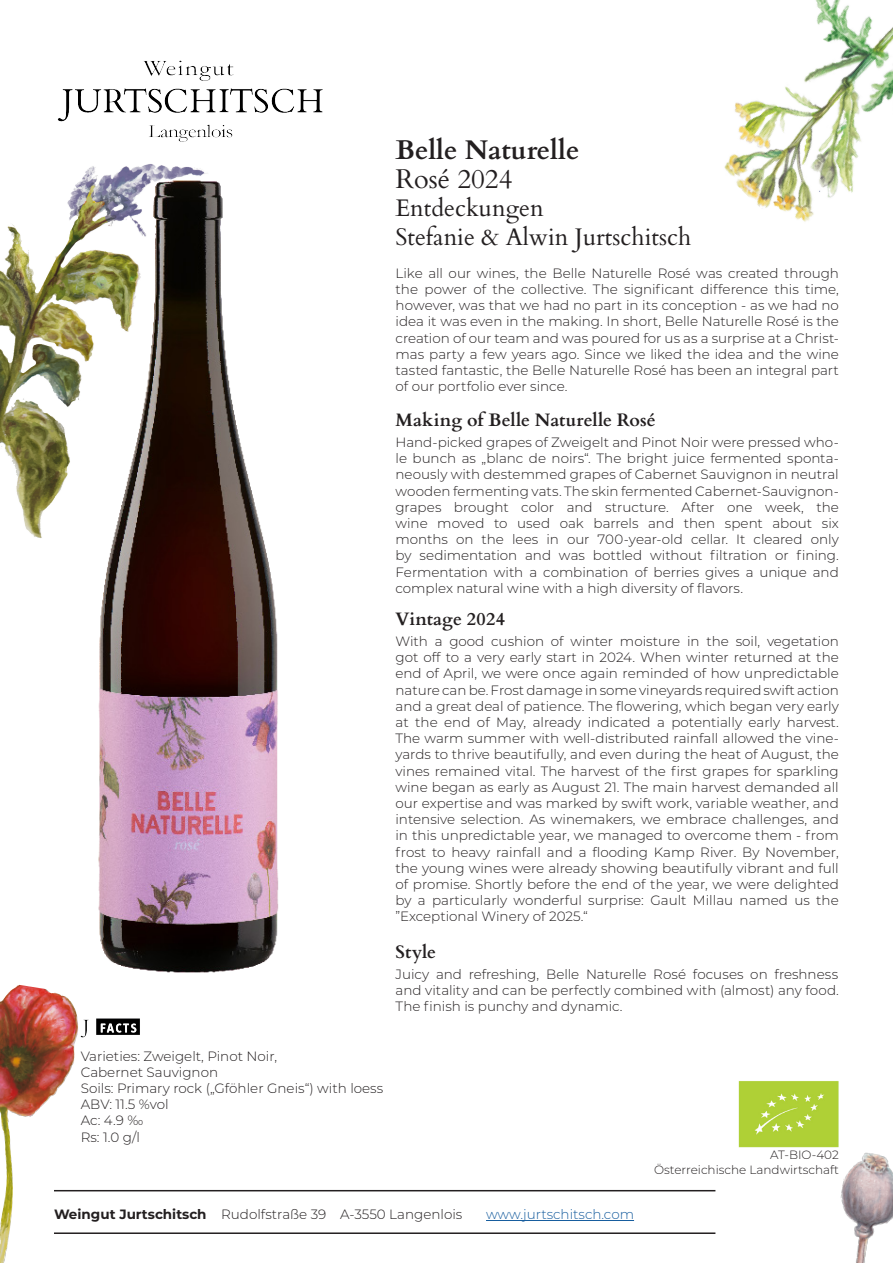
<style>
.page{position:relative;width:893px;height:1263px;background:#fff}
.page>*{position:absolute;margin:0;border:0;box-sizing:border-box;transform-origin:0 0}
.t1{font:700 27px "Cardo";color:#231f20}
.t2{font:27px "Cardo";color:#231f20}
.t3{font:24px "Cardo";color:#231f20}
.t4{font:700 18px "Cardo";letter-spacing:.005em;color:#231f20}
.t5{font:300 13.5px/16.2px "Montserrat";color:#231f20;text-align:justify}
.t6{font:300 13.5px "Montserrat";color:#175d9e}
.t7{font:300 12px/14.4px "Montserrat";color:#231f20;text-align:right}
.s1{font-weight:700}
</style>
<div class="page">
<img style="left:57px;top:60px;width:266px;height:79px">
<img style="left:98px;top:139px;width:181px;height:834px">
<hr style="left:54px;top:1190px;width:661px;height:1px;background:#231f20">
<hr style="left:54px;top:1232px;width:661px;height:2px;background:#231f20">
<hr style="left:486px;top:1220px;width:148px;height:1px;background:#175d9e">
<img style="left:80px;top:1018px;width:60px;height:20px">
<img style="left:0;top:164px;width:209px;height:406px">
<img style="left:724px;top:0;width:169px;height:222px">
<img style="left:0;top:985px;width:79px;height:278px">
<img style="left:738px;top:1081px;width:101px;height:66px">
<img style="left:840px;top:1152px;width:53px;height:111px">
<p class="t1" style="left:395px;top:128px;width:185px">Belle Naturelle</p>
<p class="t2" style="left:395px;top:157px;width:119px">Rosé 2024</p>
<p class="t3" style="left:395px;top:189px;width:150px">Entdeckungen</p>
<p class="t3" style="left:395px;top:217px;width:297px">Stefanie &amp; Alwin Jurtschitsch</p>
<p class="t5" style="left:396px;top:264px;width:445px">Like all our wines, the Belle Naturelle Rosé was created through the power of the collective. The significant difference this time, however, was that we had no part in its conception - as we had no idea it was even in the making. In short, Belle Naturelle Rosé is the creation of our team and was poured for us as a surprise at a Christ&shy;mas party a few years ago. Since we liked the idea and the wine tasted fantastic, the Belle Naturelle Rosé has been an integral part of our portfolio ever since.</p>
<p class="t4" style="left:395px;top:405px;width:262px">Making of Belle Naturelle Rosé</p>
<p class="t5" style="left:395px;top:434px;width:445px">Hand-picked grapes of Zweigelt and Pinot Noir were pressed who&shy;le bunch as „blanc de noirs“. The bright juice fermented sponta&shy;neously with destemmed grapes of Cabernet Sauvignon in neutral wooden fermenting vats. The skin fermented Cabernet-Sauvignon&shy;grapes brought color and structure. After one week, the wine moved to used oak barrels and then spent about six months on the lees in our 700-year-old cellar. It cleared only by sedimentation and was bottled without filtration or fining.<br>Fermentation with a combination of berries gives a unique and complex natural wine with a high diversity of flavors.</p>
<p class="t4" style="left:395px;top:604px;width:111px">Vintage 2024</p>
<p class="t5" style="left:395px;top:633px;width:445px">With a good cushion of winter moisture in the soil, vegetation got off to a very early start in 2024. When winter returned at the end of April, we were once again reminded of how unpredictable nature can be. Frost damage in some vineyards required swift action and a great deal of patience. The flowering, which began very early at the end of May, already indicated a potentially early harvest.<br>The warm summer with well-distributed rainfall allowed the vine&shy;yards to thrive beautifully, and even during the heat of August, the vines remained vital. The harvest of the first grapes for sparkling wine began as early as August 21. The main harvest demanded all our expertise and was marked by swift work, variable weather, and intensive selection. As winemakers, we embrace challenges, and in this unpredictable year, we managed to overcome them - from frost to heavy rainfall and a flooding Kamp River. By November, the young wines were already showing beautifully vibrant and full of promise. Shortly before the end of the year, we were delighted by a particularly wonderful surprise: Gault Millau named us the ”Exceptional Winery of 2025.“</p>
<p class="t4" style="left:396px;top:937px;width:42px">Style</p>
<p class="t5" style="left:396px;top:966px;width:445px">Juicy and refreshing, Belle Naturelle Rosé focuses on freshness and vitality and can be perfectly combined with (almost) any food.<br>The finish is punchy and dynamic.</p>
<p class="t5" style="left:81px;top:1047px;width:304px;text-align:left">Varieties: Zweigelt, Pinot Noir,<br>Cabernet Sauvignon<br>Soils: Primary rock („Gföhler Gneis“) with loess<br>ABV: 11.5 %vol</p>
<p class="t5" style="left:81px;top:1112px;width:64px">Ac: 4.9 ‰</p>
<p class="t5" style="left:81px;top:1128px;width:61px">Rs: 1.0 g/l</p>
<p class="t7" style="left:654px;top:1147px;width:186px">AT-BIO-402<br>Österreichische Landwirtschaft</p>
<p class="t5" style="left:54px;top:1206px;width:410px"><span class="s1">Weingut Jurtschitsch</span> Rudolfstraße 39 A-3550 Langenlois</p>
<p class="t6" style="left:486px;top:1205px;width:150px">www.jurtschitsch.com</p>
</div>
